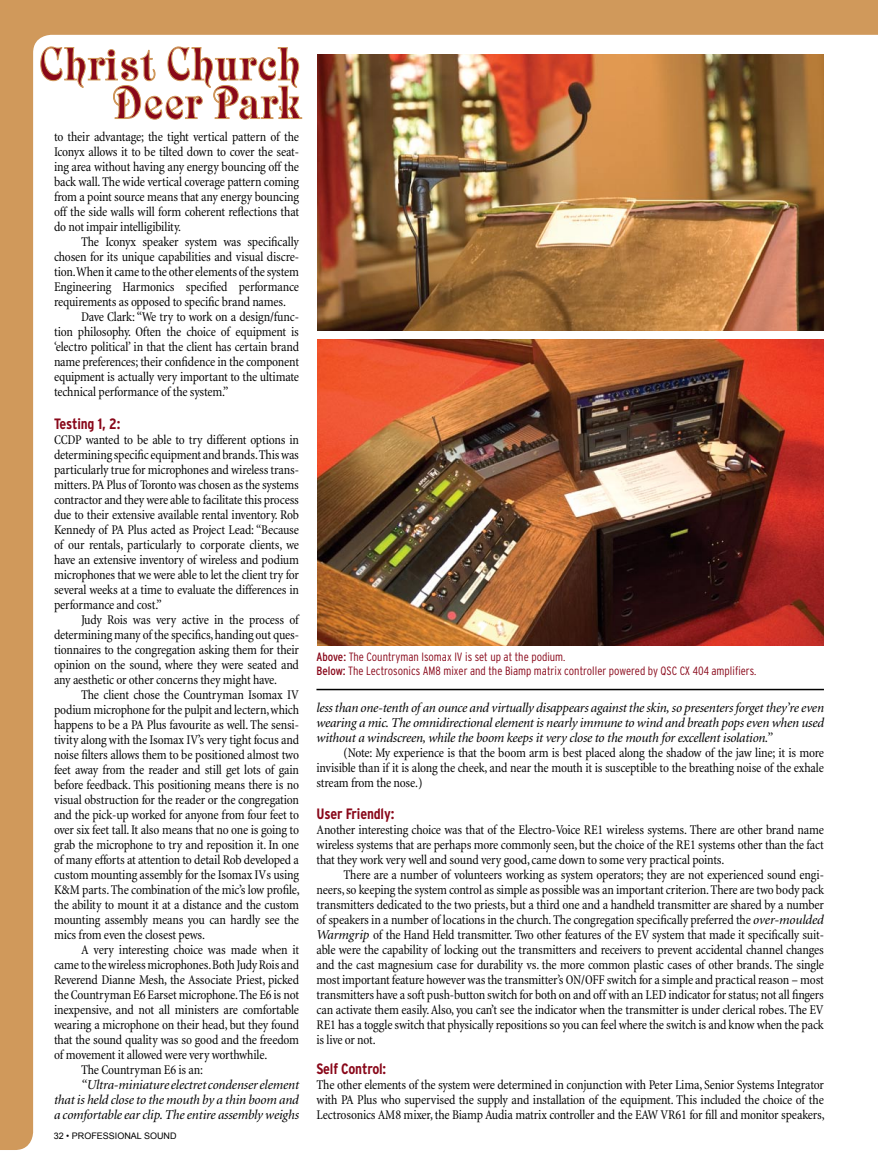
<style>
.page{position:relative;width:878px;height:1175px;background:#fff}
.page>*{position:absolute;margin:0;border:0;box-sizing:border-box;transform-origin:0 0}
.t1{font:700 condensed 15px "Interstate";letter-spacing:-.01em;color:#89081a}
.t2{font:condensed 13.5px/15px "Minion";letter-spacing:-.015em;color:#000;text-align:justify}
.t3{font:italic 13.5px/15px "Minion";letter-spacing:-.015em;color:#000;text-align:justify}
.t4{font:300 condensed 12px/13.5px "Interstate";color:#89081a}
.t5{font:9px "Arial";color:#000}
.s1{font-weight:400}
.s2{font-style:italic;font-stretch:normal}
</style>
<div class="page">
<img style="left:0;top:0;width:878px;height:1150px">
<svg style="left:40px;top:46px;width:262px;height:74px"></svg>
<p class="t2" style="left:54px;top:129px;width:246px">to their advantage; the tight vertical pattern of the Iconyx allows it to be tilted down to cover the seat&shy;ing area without having any energy bouncing off the back wall. The wide vertical coverage pattern coming from a point source means that any energy bouncing off the side walls will form coherent reflections that do not impair intelligibility.</p>
<p class="t2" style="left:81px;top:234px;width:219px">The Iconyx speaker system was specifically</p>
<p class="t2" style="left:54px;top:249px;width:246px">chosen for its unique capabilities and visual discre-</p>
<p class="t2" style="left:54px;top:264px;width:246px">tion. When it came to the other elements of the system</p>
<p class="t2" style="left:54px;top:279px;width:246px">Engineering Harmonics specified performance</p>
<p class="t2" style="left:54px;top:294px;width:234px">requirements as opposed to specific brand names.</p>
<p class="t2" style="left:81px;top:309px;width:219px">Dave Clark: “We try to work on a design/func-</p>
<p class="t2" style="left:54px;top:324px;width:246px">tion philosophy. Often the choice of equipment is</p>
<p class="t2" style="left:54px;top:339px;width:246px">‘electro political’ in that the client has certain brand</p>
<p class="t2" style="left:54px;top:354px;width:246px">name preferences; their confidence in the component</p>
<p class="t2" style="left:54px;top:369px;width:246px">equipment is actually very important to the ultimate</p>
<p class="t2" style="left:54px;top:384px;width:176px">technical performance of the system.”</p>
<p class="t1" style="left:54px;top:415px;width:68px">Testing 1, 2:</p>
<p class="t2" style="left:54px;top:432px;width:246px">CCDP wanted to be able to try different options in determining specific equipment and brands. This was particularly true for microphones and wireless trans&shy;mitters. PA Plus of Toronto was chosen as the systems contractor and they were able to facilitate this process due to their extensive available rental inventory. Rob Kennedy of PA Plus acted as Project Lead: “Because of our rentals, particularly to corporate clients, we have an extensive inventory of wireless and podium microphones that we were able to let the client try for several weeks at a time to evaluate the differences in performance and cost.”</p>
<p class="t2" style="left:54px;top:612px;width:246px;text-indent:27px">Judy Rois was very active in the process of determining many of the specifics, handing out ques&shy;tionnaires to the congregation asking them for their opinion on the sound, where they were seated and any aesthetic or other concerns they might have.</p>
<p class="t2" style="left:54px;top:687px;width:247px;text-indent:27px">The client chose the Countryman Isomax IV podium microphone for the pulpit and lectern, which happens to be a PA Plus favourite as well. The sensi&shy;tivity along with the Isomax IV’s very tight focus and noise filters allows them to be positioned almost two feet away from the reader and still get lots of gain before feedback. This positioning means there is no visual obstruction for the reader or the congregation and the pick-up worked for anyone from four feet to over six feet tall. It also means that no one is going to grab the microphone to try and reposition it. In one of many efforts at attention to detail Rob developed a custom mounting assembly for the Isomax IVs using K&amp;M parts. The combination of the mic’s low profile, the ability to mount it at a distance and the custom mounting assembly means you can hardly see the mics from even the closest pews.</p>
<p class="t2" style="left:81px;top:942px;width:219px">A very interesting choice was made when it</p>
<p class="t2" style="left:54px;top:957px;width:246px">came to the wireless microphones. Both Judy Rois and</p>
<p class="t2" style="left:54px;top:972px;width:246px">Reverend Dianne Mesh, the Associate Priest, picked</p>
<p class="t2" style="left:54px;top:987px;width:246px">the Countryman E6 Earset microphone. The E6 is not</p>
<p class="t2" style="left:54px;top:1002px;width:246px">inexpensive, and not all ministers are comfortable</p>
<p class="t2" style="left:54px;top:1017px;width:246px">wearing a microphone on their head, but they found</p>
<p class="t2" style="left:54px;top:1032px;width:246px">that the sound quality was so good and the freedom</p>
<p class="t2" style="left:54px;top:1047px;width:215px">of movement it allowed were very worthwhile.</p>
<p class="t2" style="left:81px;top:1062px;width:124px">The Countryman E6 is an:</p>
<p class="t3" style="left:54px;top:1077px;width:246px;text-indent:27px">“Ultra-miniature electret condenser element that is held close to the mouth by a thin boom and a comfortable ear clip. The entire assembly weighs</p>
<p class="t5" style="left:54px;top:1131px;width:124px">32 • PROFESSIONAL SOUND</p>
<p class="t4" style="left:316px;top:650px;width:441px"><span class="s1">Above:</span> The Countryman Isomax IV is set up at the podium.<br><span class="s1">Below:</span> The Lectrosonics AM8 mixer and the Biamp matrix controller powered by QSC CX 404 amplifiers.</p>
<p class="t3" style="left:316px;top:701px;width:509px">less than one-tenth of an ounce and virtually disappears against the skin, so presenters forget they’re even wearing a mic. The omnidirectional element is nearly immune to wind and breath pops even when used without a windscreen, while the boom keeps it very close to the mouth for excellent isolation.”</p>
<p class="t2" style="left:316px;top:746px;width:509px;text-indent:27px">(Note: My experience is that the boom arm is best placed along the shadow of the jaw line; it is more invisible than if it is along the cheek, and near the mouth it is susceptible to the breathing noise of the exhale stream from the nose.)</p>
<p class="t1" style="left:316px;top:805px;width:79px">User Friendly:</p>
<p class="t2" style="left:316px;top:822px;width:509px">Another interesting choice was that of the Electro-Voice RE1 wireless systems. There are other brand name wireless systems that are perhaps more commonly seen, but the choice of the RE1 systems other than the fact that they work very well and sound very good, came down to some very practical points.</p>
<p class="t2" style="left:316px;top:867px;width:509px;text-indent:27px">There are a number of volunteers working as system operators; they are not experienced sound engi&shy;neers, so keeping the system control as simple as possible was an important criterion. There are two body pack transmitters dedicated to the two priests, but a third one and a handheld transmitter are shared by a number of speakers in a number of locations in the church. The congregation specifically preferred the <span class="s2">over-moulded Warmgrip</span> of the Hand Held transmitter. Two other features of the EV system that made it specifically suit&shy;able were the capability of locking out the transmitters and receivers to prevent accidental channel changes and the cast magnesium case for durability vs. the more common plastic cases of other brands. The single most important feature however was the transmitter’s ON/OFF switch for a simple and practical reason – most transmitters have a soft push-button switch for both on and off with an LED indicator for status; not all fingers can activate them easily. Also, you can’t see the indicator when the transmitter is under clerical robes. The EV RE1 has a toggle switch that physically repositions so you can feel where the switch is and know when the pack is live or not.</p>
<p class="t1" style="left:316px;top:1060px;width:71px">Self Control:</p>
<p class="t2" style="left:316px;top:1077px;width:509px">The other elements of the system were determined in conjunction with Peter Lima, Senior Systems Integrator with PA Plus who supervised the supply and installation of the equipment. This included the choice of the Lectrosonics AM8 mixer, the Biamp Audia matrix controller and the EAW VR61 for fill and monitor speakers,</p>
</div>
